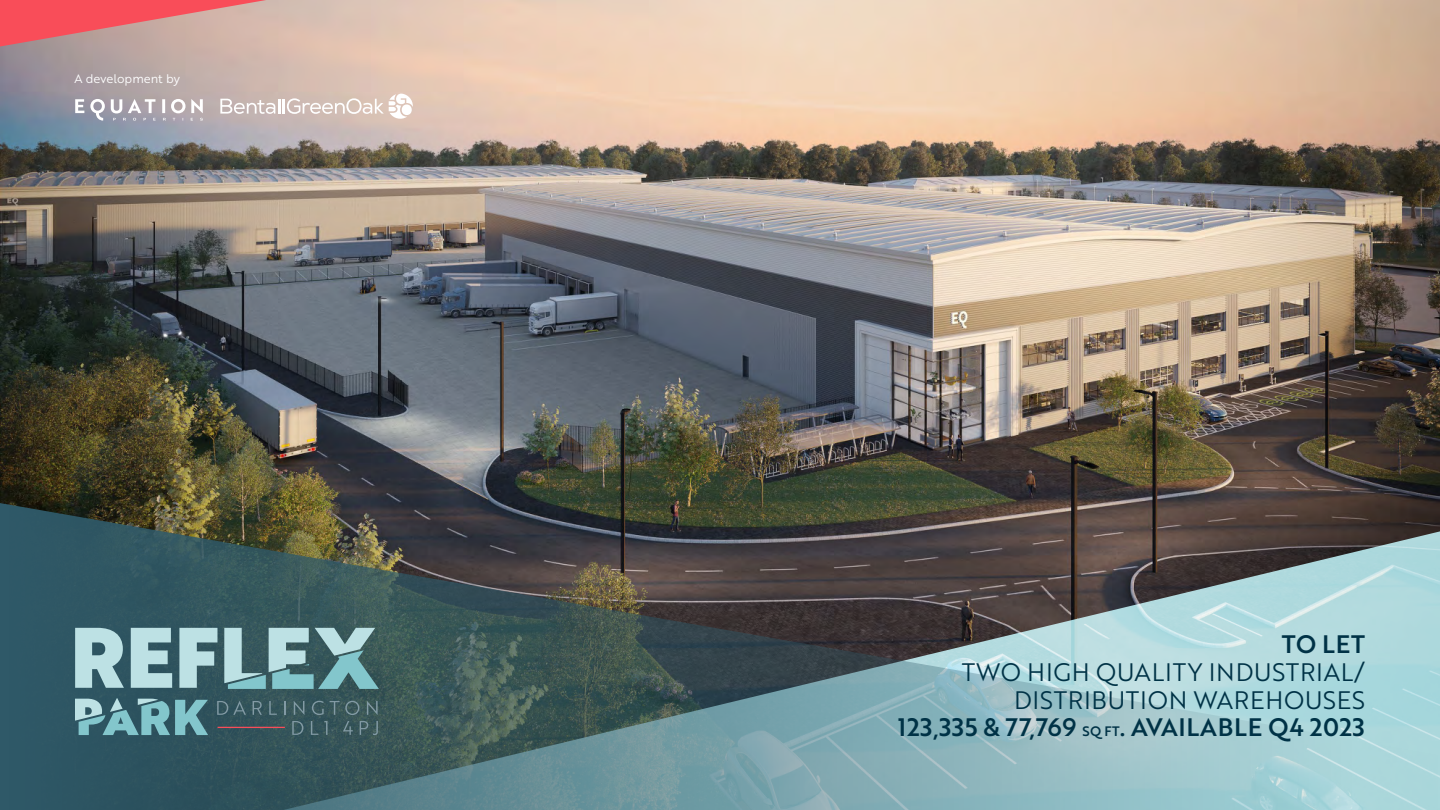
<style>
.page{position:relative;width:1440px;height:810px;background:#fff}
.page>*{position:absolute;margin:0;border:0;box-sizing:border-box;transform-origin:0 0}
.t1{font:24.6px/27.8px "Brother 1816 Book";letter-spacing:.03em;color:#003246;text-align:right}
.t2{font:24.6px "Brother 1816 Medium";letter-spacing:.03em;color:#003246}
.t3{font:12.15px "Brother 1816 Book";color:#fff}
.s1{font-size:13.35px}
</style>
<div class="page">
<img style="left:0;top:0;width:1440px;height:502px">
<svg style="left:75px;top:99px;width:128px;height:22px"></svg>
<svg style="left:220px;top:94px;width:193px;height:27px"></svg>
<div style="left:402px;top:104px;width:10px;height:11px;background:#fff;border-radius:50%"></div>
<svg style="left:0;top:0;width:266px;height:47px;background:#df7d7e"></svg>
<img style="left:53px;top:477px;width:1387px;height:333px">
<svg style="left:0;top:502px;width:1438px;height:308px;background:#62797b"></svg>
<hr style="left:218px;top:727px;width:67px;height:1px;background:#f94d59">
<svg style="left:217px;top:701px;width:29px;height:14px"></svg>
<svg style="left:253px;top:701px;width:9px;height:14px"></svg>
<svg style="left:269px;top:701px;width:8px;height:14px"></svg>
<svg style="left:284px;top:701px;width:1px;height:14px"></svg>
<svg style="left:294px;top:701px;width:10px;height:14px"></svg>
<svg style="left:312px;top:701px;width:12px;height:14px"></svg>
<svg style="left:330px;top:701px;width:29px;height:14px"></svg>
<svg style="left:367px;top:701px;width:11px;height:14px"></svg>
<svg style="left:292px;top:721px;width:11px;height:14px"></svg>
<svg style="left:311px;top:721px;width:7px;height:14px"></svg>
<svg style="left:324px;top:721px;width:4px;height:14px"></svg>
<svg style="left:343px;top:721px;width:10px;height:14px"></svg>
<svg style="left:360px;top:721px;width:18px;height:14px"></svg>
<svg style="left:179px;top:628px;width:38px;height:60px;background:#92b5ba"></svg>
<svg style="left:75px;top:628px;width:49px;height:60px;background:#9cc1c6"></svg>
<svg style="left:131px;top:628px;width:41px;height:60px;background:#a0c4c9"></svg>
<svg style="left:224px;top:628px;width:155px;height:61px;background:#759ea2"></svg>
<svg style="left:75px;top:698px;width:133px;height:37px;background:#64979f"></svg>
<p class="t3" style="left:74px;top:70px;width:107px">A development by</p>
<p class="t2" style="left:1282px;top:626px;width:85px">TO LET</p>
<p class="t1" style="left:962px;top:657px;width:405px">TWO HIGH QUALITY INDUSTRIAL/<br>DISTRIBUTION WAREHOUSES</p>
<p class="t2" style="left:898px;top:709px;width:469px">123,335 &amp; 77,769 <span class="s1">SQ FT</span>. AVAILABLE Q4 2023</p>
</div>
